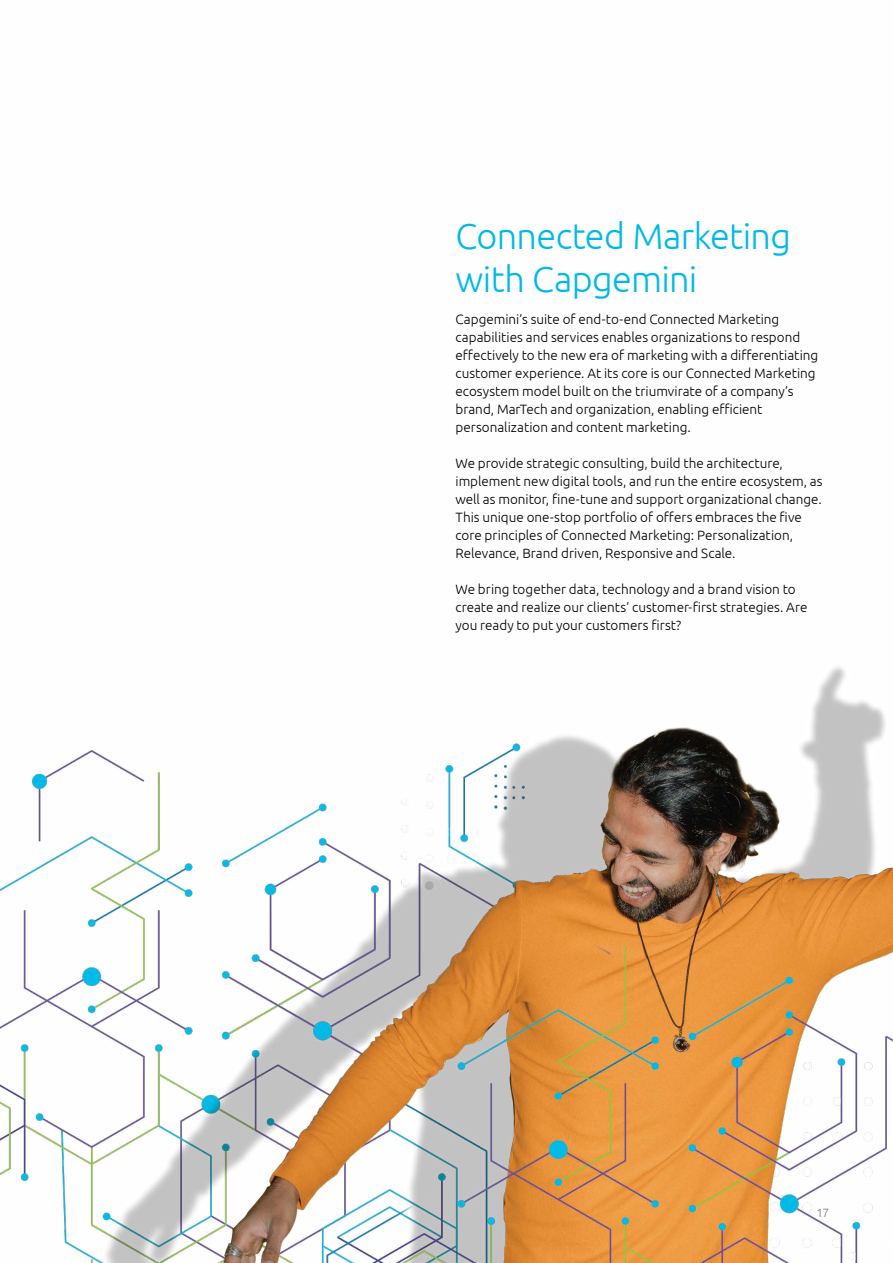
<style>
.page{position:relative;width:893px;height:1263px;background:#fff}
.page>*{position:absolute;margin:0;border:0;box-sizing:border-box;transform-origin:0 0}
.t1{font:300 36px/43.2px "Ubuntu";letter-spacing:-.02em;color:#00b9e7}
.t2{font:300 13.5px/18px "Ubuntu";color:#000}
.t3{font:300 12px "Ubuntu";color:#77787b}
</style>
<div class="page">
<img style="left:0;top:666px;width:893px;height:597px">
<h1 class="t1" style="left:455px;top:214px;width:337px">Connected Marketing with Capgemini</h1>
<p class="t2" style="left:455px;top:310px;width:364px">Capgemini’s suite of end-to-end Connected Marketing capabilities and services enables organizations to respond effectively to the new era of marketing with a differentiating customer experience. At its core is our Connected Marketing ecosystem model built on the triumvirate of a company’s brand, MarTech and organization, enabling efficient personalization and content marketing.</p>
<p class="t2" style="left:455px;top:454px;width:369px">We provide strategic consulting, build the architecture, implement new digital tools, and run the entire ecosystem, as well as monitor, fine-tune and support organizational change.<br>This unique one-stop portfolio of offers embraces the five core principles of Connected Marketing: Personalization, Relevance, Brand driven, Responsive and Scale.</p>
<p class="t2" style="left:455px;top:580px;width:354px">We bring together data, technology and a brand vision to create and realize our clients’ customer-first strategies. Are you ready to put your customers first?</p>
<p class="t3" style="left:816px;top:1205px;width:14px">17</p>
</div>
